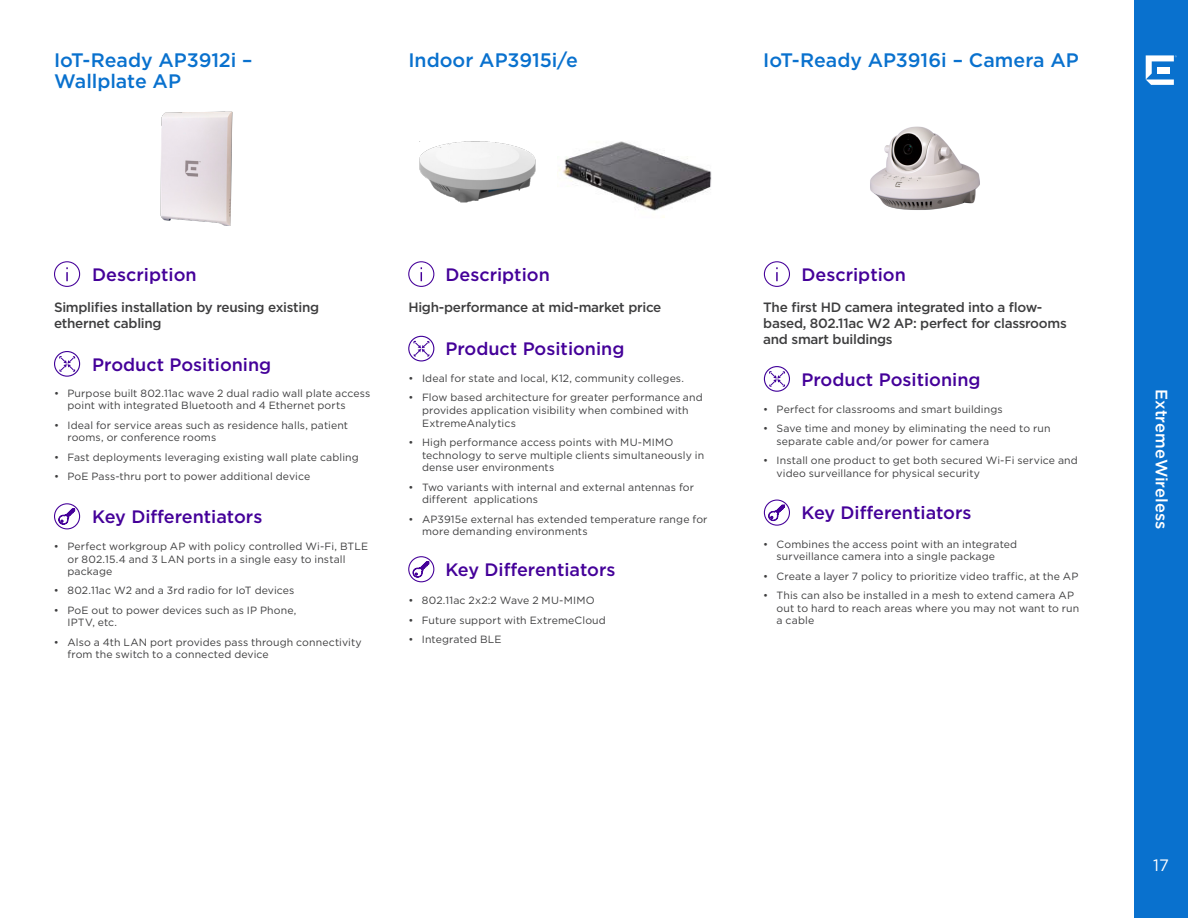
<style>
.page{position:relative;width:1188px;height:918px;background:#fff}
.page>*{position:absolute;margin:0;border:0;box-sizing:border-box;transform-origin:0 0}
.ExtremeWireless{font:500 19.5px/21px "Gotham";color:#0971ce}
.Des___ProPos___KeyDi{font:500 18px "Gotham";color:#409}
.Runner{font:500 16.5px "Gotham";color:#fff}
.Page_Number{font:16.5px "Gotham";color:#fff}
.Description{font:500 13.5px/16.2px "Gotham";letter-spacing:-.02em;color:#3e3e3f}
.t1{font:10.5px/12.6px "Gotham";letter-spacing:.01em;color:#3e3e3f}
</style>
<div class="page">
<div style="left:1134px;top:0;width:54px;height:918px;background:#0971ce"></div>
<svg style="left:1146px;top:55px;width:31px;height:30px"></svg>
<img style="left:160px;top:111px;width:73px;height:115px">
<img style="left:420px;top:142px;width:116px;height:61px">
<img style="left:557px;top:141px;width:155px;height:77px">
<img style="left:870px;top:126px;width:110px;height:84px">
<svg style="left:54px;top:351px;width:27px;height:26px"></svg>
<svg style="left:54px;top:503px;width:26px;height:26px"></svg>
<svg style="left:54px;top:261px;width:26px;height:26px"></svg>
<svg style="left:408px;top:335px;width:27px;height:27px"></svg>
<svg style="left:408px;top:556px;width:26px;height:26px"></svg>
<svg style="left:408px;top:261px;width:26px;height:26px"></svg>
<svg style="left:763px;top:366px;width:27px;height:26px"></svg>
<svg style="left:764px;top:500px;width:26px;height:26px"></svg>
<svg style="left:764px;top:261px;width:26px;height:26px"></svg>
<p class="ExtremeWireless" style="left:54px;top:50px;width:200px">IoT-Ready AP3912i –<br>Wallplate AP</p>
<p class="ExtremeWireless" style="left:408px;top:50px;width:171px">Indoor AP3915i/e</p>
<p class="ExtremeWireless" style="left:763px;top:50px;width:317px">IoT-Ready AP3916i – Camera AP</p>
<p class="Des___ProPos___KeyDi" style="left:92px;top:263px;width:106px">Description</p>
<p class="Description" style="left:54px;top:299px;width:267px">Simplifies installation by reusing existing ethernet cabling</p>
<p class="Des___ProPos___KeyDi" style="left:92px;top:353px;width:181px">Product Positioning</p>
<p class="t1" style="left:68px;top:387px;width:304px;text-indent:-14px">• Purpose built 802.11ac wave 2 dual radio wall plate access point with integrated Bluetooth and 4 Ethernet ports</p>
<p class="t1" style="left:68px;top:418px;width:282px;text-indent:-14px">• Ideal for service areas such as residence halls, patient rooms, or conference rooms</p>
<p class="t1" style="left:54px;top:450px;width:306px">• Fast deployments leveraging existing wall plate cabling</p>
<p class="t1" style="left:54px;top:470px;width:258px">• PoE Pass-thru port to power additional device</p>
<p class="Des___ProPos___KeyDi" style="left:92px;top:505px;width:172px">Key Differentiators</p>
<p class="t1" style="left:67px;top:540px;width:302px;text-indent:-14px">• Perfect workgroup AP with policy controlled Wi-Fi, BTLE or 802.15.4 and 3 LAN ports in a single easy to install package</p>
<p class="t1" style="left:54px;top:584px;width:242px">• 802.11ac W2 and a 3rd radio for IoT devices</p>
<p class="t1" style="left:67px;top:604px;width:230px;text-indent:-14px">• PoE out to power devices such as IP Phone,<br>IPTV, etc.</p>
<p class="t1" style="left:67px;top:636px;width:296px;text-indent:-14px">• Also a 4th LAN port provides pass through connectivity from the switch to a connected device</p>
<p class="Des___ProPos___KeyDi" style="left:445px;top:263px;width:106px">Description</p>
<p class="Description" style="left:408px;top:299px;width:255px">High-performance at mid-market price</p>
<p class="Des___ProPos___KeyDi" style="left:445px;top:337px;width:181px">Product Positioning</p>
<p class="t1" style="left:409px;top:372px;width:277px">• Ideal for state and local, K12, community colleges.</p>
<p class="t1" style="left:422px;top:391px;width:282px;text-indent:-14px">• Flow based architecture for greater performance and provides application visibility when combined with<br>ExtremeAnalytics</p>
<p class="t1" style="left:422px;top:436px;width:284px;text-indent:-14px">• High performance access points with MU-MIMO technology to serve multiple clients simultaneously in dense user environments</p>
<p class="t1" style="left:422px;top:480px;width:273px;text-indent:-14px">• Two variants with internal and external antennas for different applications</p>
<p class="t1" style="left:422px;top:512px;width:287px;text-indent:-14px">• AP3915e external has extended temperature range for more demanding environments</p>
<p class="Des___ProPos___KeyDi" style="left:445px;top:558px;width:172px">Key Differentiators</p>
<p class="t1" style="left:408px;top:594px;width:188px">• 802.11ac 2x2:2 Wave 2 MU-MIMO</p>
<p class="t1" style="left:408px;top:614px;width:199px">• Future support with ExtremeCloud</p>
<p class="t1" style="left:408px;top:633px;width:95px">• Integrated BLE</p>
<p class="Des___ProPos___KeyDi" style="left:801px;top:263px;width:106px">Description</p>
<p class="Description" style="left:763px;top:299px;width:305px">The first HD camera integrated into a flow&shy;based, 802.11ac W2 AP: perfect for classrooms and smart buildings</p>
<p class="Des___ProPos___KeyDi" style="left:801px;top:368px;width:181px">Product Positioning</p>
<p class="t1" style="left:763px;top:403px;width:241px">• Perfect for classrooms and smart buildings</p>
<p class="t1" style="left:777px;top:422px;width:275px;text-indent:-14px">• Save time and money by eliminating the need to run separate cable and/or power for camera</p>
<p class="t1" style="left:777px;top:454px;width:303px;text-indent:-14px">• Install one product to get both secured Wi-Fi service and video surveillance for physical security</p>
<p class="Des___ProPos___KeyDi" style="left:801px;top:501px;width:172px">Key Differentiators</p>
<p class="t1" style="left:777px;top:538px;width:242px;text-indent:-14px">• Combines the access point with an integrated surveillance camera into a single package</p>
<p class="t1" style="left:763px;top:570px;width:317px">• Create a layer 7 policy to prioritize video traffic, at the AP</p>
<p class="t1" style="left:777px;top:589px;width:304px;text-indent:-14px">• This can also be installed in a mesh to extend camera AP out to hard to reach areas where you may not want to run a cable</p>
<p class="Runner" style="left:1173px;top:389px;width:141px;rotate:90deg">ExtremeWireless</p>
<p class="Page_Number" style="left:1153px;top:854px;width:17px">17</p>
</div>
